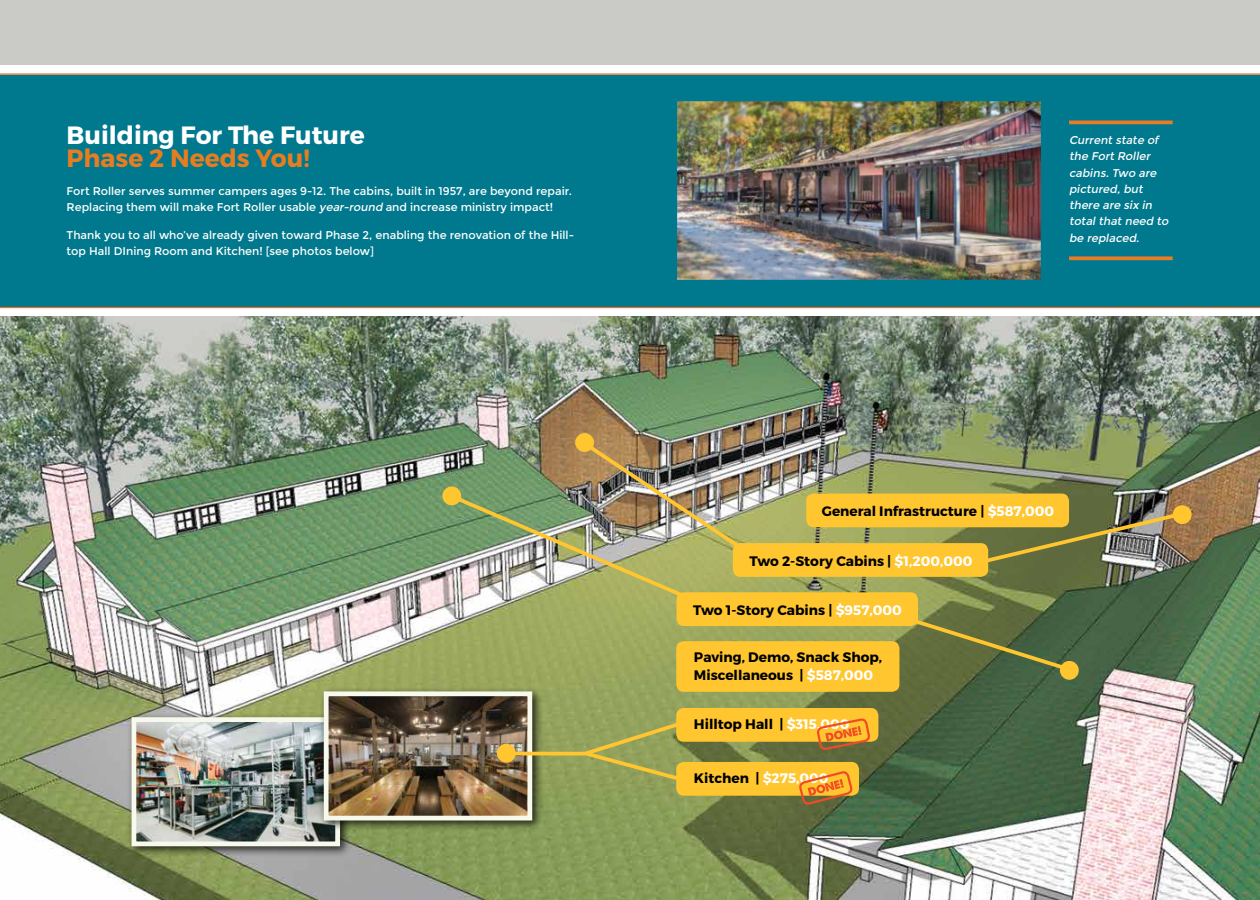
<style>
.page{position:relative;width:1260px;height:900px;background:#fff}
.page>*{position:absolute;margin:0;border:0;box-sizing:border-box;transform-origin:0 0}
.t1{font:700 25px "Montserrat";color:#fff}
.t2{font:700 25px "Montserrat";color:#e77d20}
.t3{font:700 13.75px/17.5px "Montserrat";color:#000}
.t4{font:11.25px/16.2px "Montserrat";color:#fff}
.t5{font:italic 11.25px/16.2px "Montserrat";color:#fff}
.s1{font-style:italic}
.s2{color:#fff}
</style>
<div class="page">
<img style="left:0;top:0;width:1260px;height:900px">
<div style="left:0;top:75px;width:1260px;height:234px;background:#00788d"></div>
<div style="left:0;top:65px;width:1260px;height:9px;background:#fff"></div>
<div style="left:0;top:307px;width:1260px;height:9px;background:#fff"></div>
<hr style="left:0;top:307px;width:1260px;height:1px;background:#ed6d23">
<hr style="left:0;top:73px;width:1260px;height:2px;background:#ed6d23">
<div style="left:677px;top:592px;width:241px;height:34px;background:#ffc62f;border-radius:8px"></div>
<svg style="left:908px;top:616px;width:158px;height:56px;background:#626e3d"></svg>
<div style="left:1060px;top:661px;width:19px;height:19px;background:#ffc62f;border-radius:50%"></div>
<div style="left:733px;top:543px;width:255px;height:34px;background:#ffc62f;border-radius:8px"></div>
<img style="left:441px;top:435px;width:302px;height:165px">
<div style="left:575px;top:433px;width:19px;height:19px;background:#ffc62f;border-radius:50%"></div>
<img style="left:978px;top:504px;width:215px;height:62px">
<div style="left:806px;top:494px;width:263px;height:33px;background:#ffc62f;border-radius:8px"></div>
<div style="left:676px;top:641px;width:223px;height:51px;background:#ffc62f;border-radius:8px"></div>
<div style="left:676px;top:762px;width:183px;height:34px;background:#ffc62f;border-radius:8px"></div>
<div style="left:676px;top:708px;width:202px;height:34px;background:#ffc62f;border-radius:8px"></div>
<svg style="left:799px;top:719px;width:71px;height:98px"></svg>
<img style="left:677px;top:101px;width:364px;height:179px">
<div style="left:127px;top:713px;width:225px;height:145px;background:#000;opacity:.75"></div>
<img style="left:138px;top:723px;width:196px;height:117px">
<div style="left:132px;top:717px;width:208px;height:129px;border:5px solid #f6f9ec"></div>
<div style="left:319px;top:687px;width:225px;height:145px;background:#000;opacity:.75"></div>
<img style="left:330px;top:697px;width:196px;height:117px">
<div style="left:324px;top:691px;width:208px;height:129px;border:5px solid #f6f9ec"></div>
<hr style="left:1069px;top:121px;width:104px;height:3px;background:#e77c25">
<svg style="left:1069px;top:256px;width:104px;height:4px"></svg>
<svg style="left:496px;top:719px;width:190px;height:65px;background:#9c9c55"></svg>
<h1 class="t1" style="left:67px;top:119px;width:300px">Building For The Future</h1>
<h1 class="t2" style="left:67px;top:143px;width:245px">Phase 2 Needs You!</h1>
<p class="t4" style="left:67px;top:183px;width:507px">Fort Roller serves summer campers ages 9-12. The cabins, built in 1957, are beyond repair.<br>Replacing them will make Fort Roller usable <span class="s1">year-round</span> and increase ministry impact!</p>
<p class="t4" style="left:67px;top:227px;width:509px">Thank you to all who’ve already given toward Phase 2, enabling the renovation of the Hill&shy;top Hall DIning Room and Kitchen! [see photos below]</p>
<p class="t5" style="left:1069px;top:132px;width:103px">Current state of the Fort Roller cabins. Two are pictured, but there are six in total that need to be replaced.</p>
<p class="t3" style="left:822px;top:503px;width:234px">General Infrastructure | <span class="s2">$587,000</span></p>
<p class="t3" style="left:749px;top:552px;width:225px">Two 2-Story Cabins | <span class="s2">$1,200,000</span></p>
<p class="t3" style="left:693px;top:602px;width:210px">Two 1-Story Cabins | <span class="s2">$957,000</span></p>
<p class="t3" style="left:694px;top:649px;width:190px">Paving, Demo, Snack Shop,<br>Miscellaneous | <span class="s2">$587,000</span></p>
<p class="t3" style="left:694px;top:716px;width:157px">Hilltop Hall | <span class="s2">$315,000</span></p>
<p class="t3" style="left:694px;top:770px;width:136px">Kitchen | <span class="s2">$275,000</span></p>
</div>
